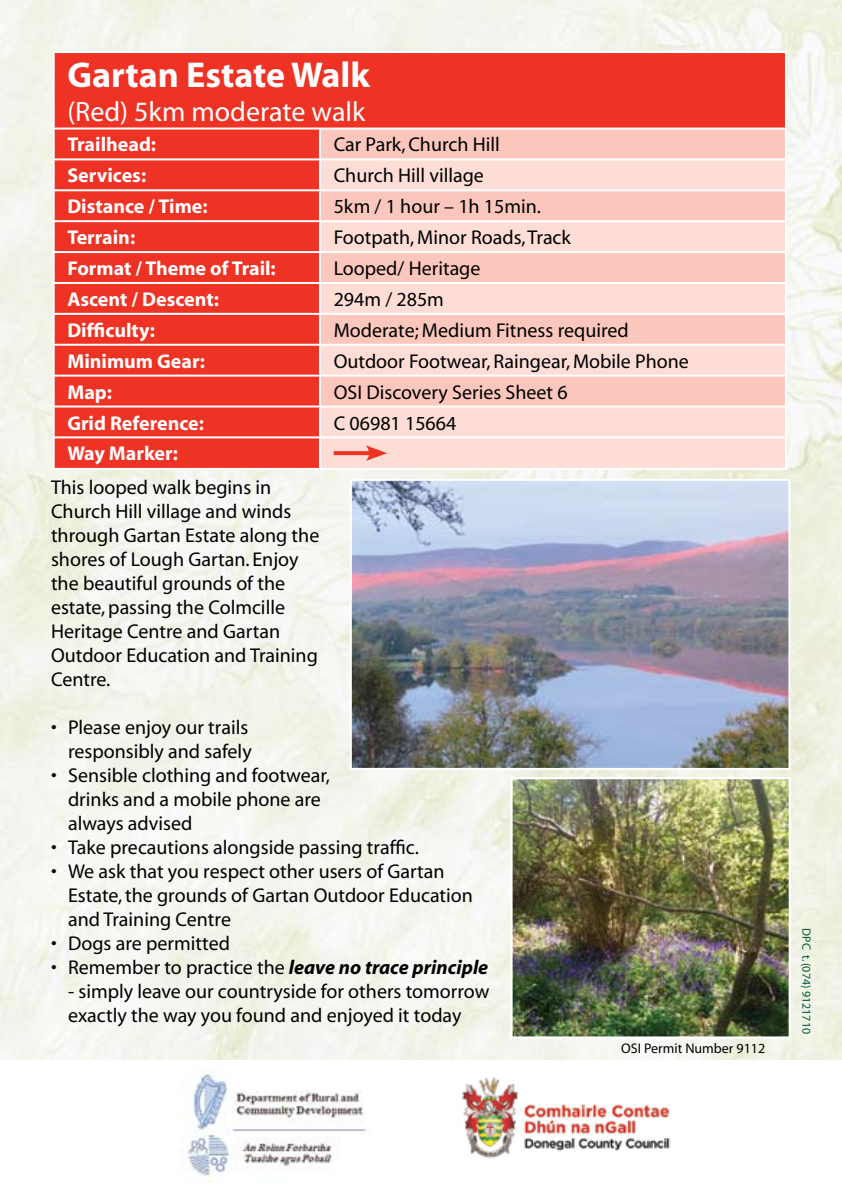
<style>
.page{position:relative;width:842px;height:1191px;background:#fff}
.page>*{position:absolute;margin:0;border:0;box-sizing:border-box;transform-origin:0 0}
.t1{font:700 36px "Myriad";color:#fff}
.t2{font:28px "Myriad";color:#fff}
.t3{font:20px/24px "Myriad";color:#000}
.t4{font:700 20px "Myriad";color:#fff}
.t5{font:14px "Myriad";color:#000}
.t6{font:12px "Myriad";color:#00573d}
.s1{font-weight:700;font-style:italic}
</style>
<div class="page">
<div style="left:55px;top:53px;width:730px;height:415px;background:#ee3224"></div>
<div style="left:321px;top:129px;width:464px;height:29px;background:#fbc7bd"></div>
<svg style="left:321px;top:160px;width:464px;height:308px;background:#fcd4cb"></svg>
<hr style="left:53px;top:127px;width:267px;height:2px;background:#fff">
<hr style="left:320px;top:127px;width:467px;height:2px;background:#fff">
<hr style="left:319px;top:129px;width:2px;height:29px;background:#fff">
<hr style="left:53px;top:158px;width:267px;height:2px;background:#fff">
<hr style="left:320px;top:158px;width:467px;height:2px;background:#fff">
<hr style="left:319px;top:160px;width:2px;height:29px;background:#fff">
<hr style="left:53px;top:189px;width:267px;height:2px;background:#fff">
<hr style="left:320px;top:189px;width:467px;height:2px;background:#fff">
<hr style="left:319px;top:191px;width:2px;height:29px;background:#fff">
<hr style="left:53px;top:220px;width:267px;height:2px;background:#fff">
<hr style="left:320px;top:220px;width:467px;height:2px;background:#fff">
<hr style="left:319px;top:222px;width:2px;height:29px;background:#fff">
<hr style="left:53px;top:251px;width:267px;height:2px;background:#fff">
<hr style="left:320px;top:251px;width:467px;height:2px;background:#fff">
<hr style="left:319px;top:253px;width:2px;height:29px;background:#fff">
<hr style="left:53px;top:282px;width:267px;height:2px;background:#fff">
<hr style="left:320px;top:282px;width:467px;height:2px;background:#fff">
<hr style="left:319px;top:284px;width:2px;height:29px;background:#fff">
<hr style="left:53px;top:313px;width:267px;height:2px;background:#fff">
<hr style="left:320px;top:313px;width:467px;height:2px;background:#fff">
<hr style="left:319px;top:315px;width:2px;height:29px;background:#fff">
<hr style="left:53px;top:344px;width:267px;height:2px;background:#fff">
<hr style="left:320px;top:344px;width:467px;height:2px;background:#fff">
<hr style="left:319px;top:346px;width:2px;height:28px;background:#fff">
<hr style="left:53px;top:374px;width:267px;height:2px;background:#fff">
<hr style="left:320px;top:374px;width:467px;height:2px;background:#fff">
<hr style="left:319px;top:376px;width:2px;height:29px;background:#fff">
<hr style="left:53px;top:405px;width:267px;height:2px;background:#fff">
<hr style="left:320px;top:405px;width:467px;height:2px;background:#fff">
<hr style="left:319px;top:407px;width:2px;height:29px;background:#fff">
<hr style="left:53px;top:436px;width:267px;height:2px;background:#fff">
<hr style="left:320px;top:436px;width:467px;height:2px;background:#fff">
<hr style="left:319px;top:438px;width:2px;height:30px;background:#fff">
<svg style="left:334px;top:451px;width:32px;height:4px"></svg>
<svg style="left:366px;top:445px;width:21px;height:16px"></svg>
<img style="left:513px;top:780px;width:275px;height:255px">
<div style="left:510px;top:777px;width:281px;height:261px;border:2px solid #fff"></div>
<img style="left:180px;top:1067px;width:187px;height:115px">
<img style="left:462px;top:1077px;width:208px;height:82px">
<img style="left:353px;top:482px;width:434px;height:285px">
<div style="left:350px;top:479px;width:440px;height:291px;border:2px solid #fff"></div>
<h1 class="t1" style="left:67px;top:56px;width:304px">Gartan Estate Walk</h1>
<h2 class="t2" style="left:67px;top:97px;width:299px">(Red) 5km moderate walk</h2>
<p class="t4" style="left:67px;top:134px;width:90px">Trailhead:</p>
<p class="t3" style="left:334px;top:134px;width:168px">Car Park, Church Hill</p>
<p class="t4" style="left:67px;top:165px;width:80px">Services:</p>
<p class="t3" style="left:334px;top:165px;width:152px">Church Hill village</p>
<p class="t4" style="left:67px;top:196px;width:142px">Distance / Time:</p>
<p class="t3" style="left:334px;top:195px;width:209px">5km / 1 hour – 1h 15min.</p>
<p class="t4" style="left:67px;top:227px;width:69px">Terrain:</p>
<p class="t3" style="left:334px;top:226px;width:239px">Footpath, Minor Roads, Track</p>
<p class="t4" style="left:67px;top:258px;width:210px">Format / Theme of Trail:</p>
<p class="t3" style="left:334px;top:257px;width:148px">Looped/ Heritage</p>
<p class="t4" style="left:67px;top:289px;width:153px">Ascent / Descent:</p>
<p class="t3" style="left:334px;top:288px;width:112px">294m / 285m</p>
<p class="t4" style="left:67px;top:320px;width:89px">Difficulty:</p>
<p class="t3" style="left:334px;top:319px;width:297px">Moderate; Medium Fitness required</p>
<p class="t4" style="left:67px;top:351px;width:139px">Minimum Gear:</p>
<p class="t3" style="left:334px;top:350px;width:357px">Outdoor Footwear, Raingear, Mobile Phone</p>
<p class="t4" style="left:67px;top:381px;width:46px">Map:</p>
<p class="t3" style="left:334px;top:381px;width:235px">OSI Discovery Series Sheet 6</p>
<p class="t4" style="left:67px;top:412px;width:138px">Grid Reference:</p>
<p class="t3" style="left:334px;top:412px;width:124px">C 06981 15664</p>
<p class="t4" style="left:67px;top:443px;width:112px">Way Marker:</p>
<p class="t3" style="left:51px;top:476px;width:270px">This looped walk begins in<br>Church Hill village and winds through Gartan Estate along the shores of Lough Gartan. Enjoy the beautiful grounds of the estate, passing the Colmcille<br>Heritage Centre and Gartan<br>Outdoor Education and Training<br>Centre.</p>
<p class="t3" style="left:51px;top:716px;width:202px;text-align:right">• Please enjoy our trails responsibly and safely</p>
<p class="t3" style="left:68px;top:764px;width:263px;text-indent:-17px">• Sensible clothing and footwear, drinks and a mobile phone are always advised</p>
<p class="t3" style="left:51px;top:836px;width:369px">• Take precautions alongside passing traffic.</p>
<p class="t3" style="left:68px;top:860px;width:406px;text-indent:-17px">• We ask that you respect other users of Gartan<br>Estate, the grounds of Gartan Outdoor Education and Training Centre</p>
<p class="t3" style="left:51px;top:932px;width:180px">• Dogs are permitted</p>
<p class="t3" style="left:51px;top:956px;width:439px">• Remember to practice the <span class="s1">leave no trace principle</span></p>
<p class="t3" style="left:68px;top:980px;width:423px">- simply leave our countryside for others tomorrow exactly the way you found and enjoyed it today</p>
<p class="t5" style="left:621px;top:1041px;width:146px">OSI Permit Number 9112</p>
<p class="t6" style="left:812px;top:928px;width:107px;rotate:90deg">DPC t. (074) 9121710</p>
</div>
